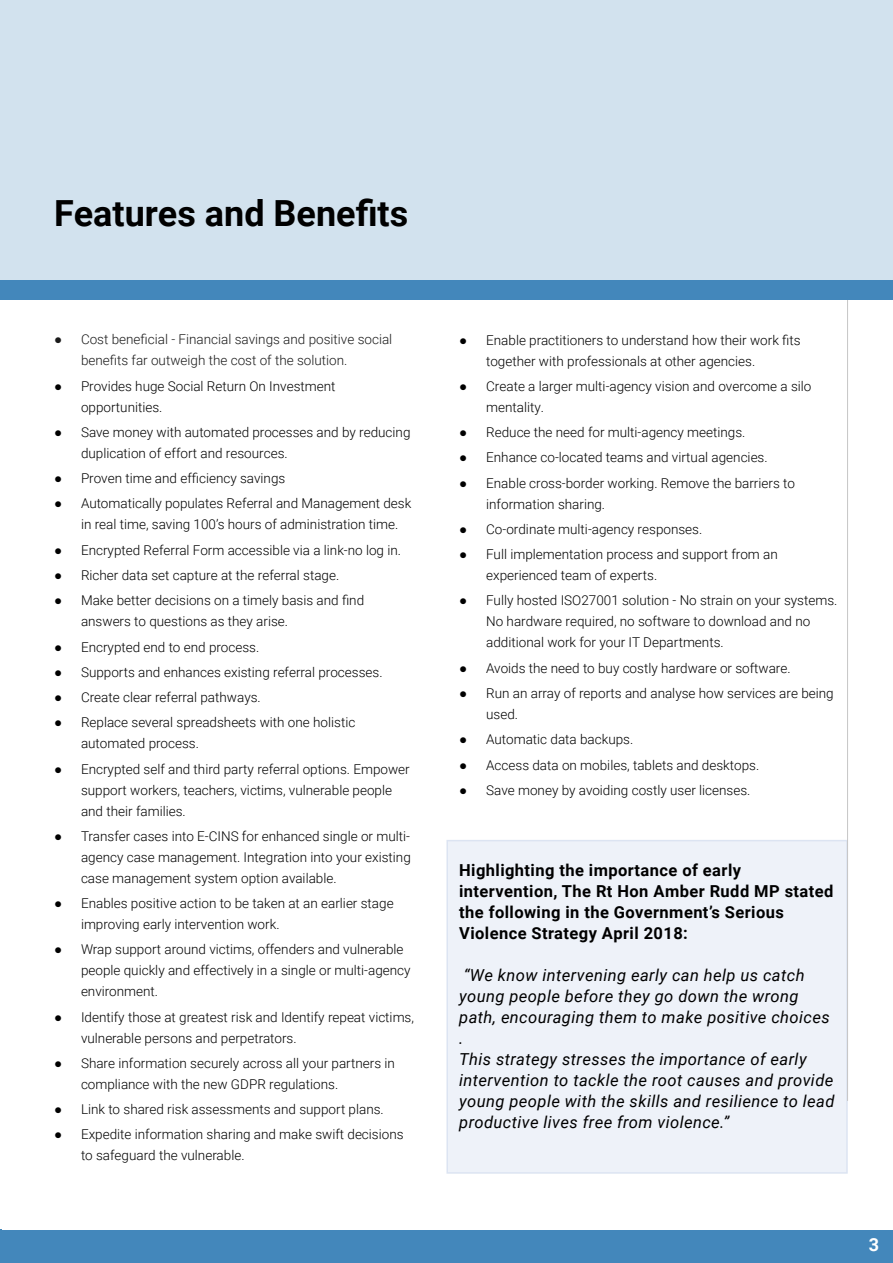
<style>
.page{position:relative;width:893px;height:1263px;background:#fff}
.page>*{position:absolute;margin:0;border:0;box-sizing:border-box;transform-origin:0 0}
.t1{font:700 36px "Roboto";color:#000}
.t2{font:700 18px "Roboto";color:#fff}
.t3{font:italic 16.5px/21px "Roboto";letter-spacing:.025em;color:#000}
.t4{font:700 16.5px/21px "Roboto";letter-spacing:.025em;color:#000}
.t5{font:300 13.5px/21px "Roboto";color:#000}
.t6{font:300 13.5px/21px "Roboto";color:#1a1a1a}
.s1{font-family:"Arial";font-weight:700}
</style>
<div class="page">
<div style="left:0;top:0;width:893px;height:281px;background:#d2e2ee"></div>
<div style="left:446px;top:840px;width:402px;height:334px;background:#eef2f9;border:2px solid #dce4f2"></div>
<div style="left:0;top:1230px;width:893px;height:33px;background:#4387bb"></div>
<hr style="left:847px;top:300px;width:1px;height:801px;background:#c6c6c6">
<div style="left:0;top:281px;width:893px;height:19px;background:#4387bb"></div>
<hr style="left:0;top:0;width:1px;height:281px;background:#4387bb">
<h1 class="t1" style="left:54px;top:188px;width:356px">Features and Benefits</h1>
<p class="t6" style="left:81px;top:329px;width:313px;text-indent:-27px"><span class="s1">●</span> Cost beneficial - Financial savings and positive social benefits far outweigh the cost of the solution.</p>
<p class="t5" style="left:81px;top:375px;width:256px;text-indent:-27px"><span class="s1">●</span> Provides huge Social Return On Investment opportunities.</p>
<p class="t5" style="left:81px;top:421px;width:331px;text-indent:-27px"><span class="s1">●</span> Save money with automated processes and by reducing duplication of effort and resources.</p>
<p class="t5" style="left:54px;top:467px;width:233px"><span class="s1">●</span> Proven time and efficiency savings</p>
<p class="t5" style="left:81px;top:493px;width:332px;text-indent:-27px"><span class="s1">●</span> Automatically populates Referral and Management desk in real time, saving 100’s hours of administration time.</p>
<p class="t5" style="left:54px;top:539px;width:349px"><span class="s1">●</span> Encrypted Referral Form accessible via a link-no log in.</p>
<p class="t5" style="left:54px;top:564px;width:287px"><span class="s1">●</span> Richer data set capture at the referral stage.</p>
<p class="t5" style="left:81px;top:589px;width:285px;text-indent:-27px"><span class="s1">●</span> Make better decisions on a timely basis and find answers to questions as they arise.</p>
<p class="t5" style="left:54px;top:636px;width:207px"><span class="s1">●</span> Encrypted end to end process.</p>
<p class="t5" style="left:54px;top:661px;width:330px"><span class="s1">●</span> Supports and enhances existing referral processes.</p>
<p class="t5" style="left:54px;top:686px;width:208px"><span class="s1">●</span> Create clear referral pathways.</p>
<p class="t5" style="left:81px;top:711px;width:276px;text-indent:-27px"><span class="s1">●</span> Replace several spreadsheets with one holistic automated process.</p>
<p class="t5" style="left:81px;top:758px;width:330px;text-indent:-27px"><span class="s1">●</span> Encrypted self and third party referral options. Empower support workers, teachers, victims, vulnerable people and their families.</p>
<p class="t5" style="left:81px;top:825px;width:331px;text-align:justify;text-indent:-27px"><span class="s1">●</span> Transfer cases into E-CINS for enhanced single or multi&shy;agency case management. Integration into your existing case management system option available.</p>
<p class="t5" style="left:81px;top:892px;width:314px;text-indent:-27px"><span class="s1">●</span> Enables positive action to be taken at an earlier stage improving early intervention work.</p>
<p class="t5" style="left:81px;top:938px;width:331px;text-indent:-27px"><span class="s1">●</span> Wrap support around victims, offenders and vulnerable people quickly and effectively in a single or multi-agency environment.</p>
<p class="t5" style="left:81px;top:1006px;width:335px;text-indent:-27px"><span class="s1">●</span> Identify those at greatest risk and Identify repeat victims, vulnerable persons and perpetrators.</p>
<p class="t5" style="left:81px;top:1052px;width:315px;text-indent:-27px"><span class="s1">●</span> Share information securely across all your partners in compliance with the new GDPR regulations.</p>
<p class="t5" style="left:54px;top:1098px;width:331px"><span class="s1">●</span> Link to shared risk assessments and support plans.</p>
<p class="t5" style="left:81px;top:1124px;width:324px;text-indent:-27px"><span class="s1">●</span> Expedite information sharing and make swift decisions to safeguard the vulnerable.</p>
<p class="t5" style="left:486px;top:329px;width:316px;text-indent:-27px"><span class="s1">●</span> Enable practitioners to understand how their work fits together with professionals at other agencies.</p>
<p class="t5" style="left:486px;top:375px;width:327px;text-indent:-27px"><span class="s1">●</span> Create a larger multi-agency vision and overcome a silo mentality.</p>
<p class="t5" style="left:459px;top:421px;width:288px"><span class="s1">●</span> Reduce the need for multi-agency meetings.</p>
<p class="t5" style="left:459px;top:447px;width:310px"><span class="s1">●</span> Enhance co-located teams and virtual agencies.</p>
<p class="t5" style="left:486px;top:472px;width:310px;text-indent:-27px"><span class="s1">●</span> Enable cross-border working. Remove the barriers to information sharing.</p>
<p class="t5" style="left:459px;top:518px;width:245px"><span class="s1">●</span> Co-ordinate multi-agency responses.</p>
<p class="t5" style="left:486px;top:543px;width:293px;text-indent:-27px"><span class="s1">●</span> Full implementation process and support from an experienced team of experts.</p>
<p class="t5" style="left:486px;top:590px;width:353px;text-indent:-27px"><span class="s1">●</span> Fully hosted ISO27001 solution - No strain on your systems.<br>No hardware required, no software to download and no additional work for your IT Departments.</p>
<p class="t5" style="left:459px;top:657px;width:333px"><span class="s1">●</span> Avoids the need to buy costly hardware or software.</p>
<p class="t5" style="left:486px;top:682px;width:349px;text-indent:-27px"><span class="s1">●</span> Run an array of reports and analyse how services are being used.</p>
<p class="t5" style="left:459px;top:728px;width:176px"><span class="s1">●</span> Automatic data backups.</p>
<p class="t5" style="left:459px;top:754px;width:302px"><span class="s1">●</span> Access data on mobiles, tablets and desktops.</p>
<p class="t5" style="left:459px;top:779px;width:293px"><span class="s1">●</span> Save money by avoiding costly user licenses.</p>
<p class="t4" style="left:459px;top:859px;width:376px">Highlighting the importance of early intervention, The Rt Hon Amber Rudd MP stated the following in the Government’s Serious Violence Strategy April 2018:</p>
<p class="t3" style="left:459px;top:964px;width:377px">“We know intervening early can help us catch young people before they go down the wrong path, encouraging them to make positive choices .<br>This strategy stresses the importance of early intervention to tackle the root causes and provide young people with the skills and resilience to lead productive lives free from violence.”</p>
<h2 class="t2" style="left:869px;top:1232px;width:12px">3</h2>
</div>
